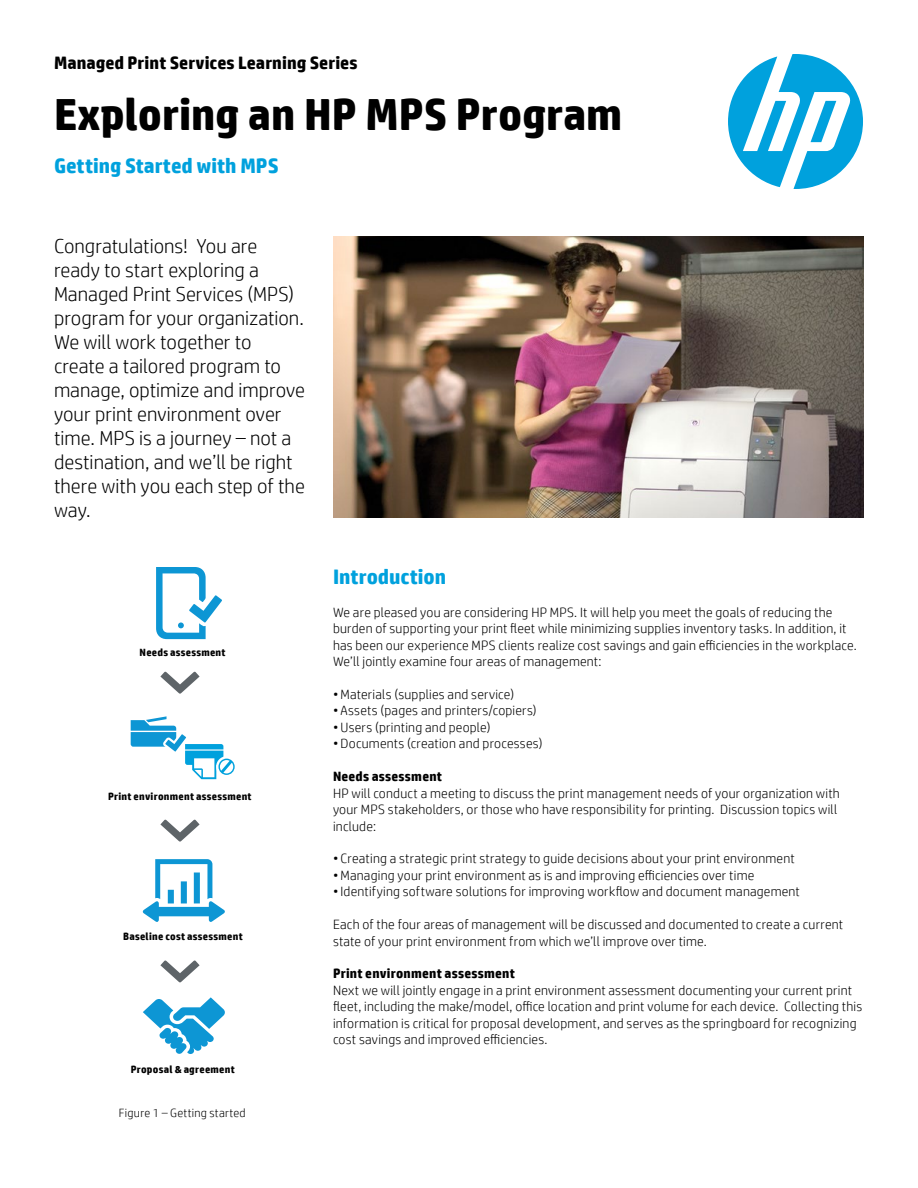
<style>
.page{position:relative;width:918px;height:1188px;background:#fff}
.page>*{position:absolute;margin:0;border:0;box-sizing:border-box;transform-origin:0 0}
.t1{font:700 45px "HP Simplified";color:#000}
.t2{font:700 21px "HP Simplified";color:#00a1dd}
.t3{font:300 20.25px/24px "HP Simplified";color:#000}
.t4{font:700 18px "HP Simplified";letter-spacing:.005em;color:#000}
.t5{font:300 13.5px/16.5px "HP Simplified";letter-spacing:.015em;color:#000}
.t6{font:700 13.5px "HP Simplified";letter-spacing:.015em;color:#000}
.t7{font:300 12px "HP Simplified";letter-spacing:.02em;color:#000}
.t8{font:700 10.5px "HP Simplified";letter-spacing:.025em;color:#000}
</style>
<div class="page">
<img style="left:333px;top:236px;width:530px;height:282px">
<svg style="left:728px;top:54px;width:135px;height:135px"></svg>
<svg style="left:156px;top:567px;width:66px;height:72px"></svg>
<svg style="left:131px;top:716px;width:104px;height:63px"></svg>
<svg style="left:142px;top:859px;width:83px;height:63px"></svg>
<svg style="left:143px;top:997px;width:82px;height:57px"></svg>
<svg style="left:160px;top:671px;width:40px;height:23px"></svg>
<svg style="left:160px;top:819px;width:40px;height:23px"></svg>
<svg style="left:160px;top:960px;width:40px;height:22px"></svg>
<h3 class="t4" style="left:54px;top:52px;width:305px">Managed Print Services Learning Series</h3>
<h1 class="t1" style="left:54px;top:88px;width:570px">Exploring an HP MPS Program</h1>
<h2 class="t2" style="left:54px;top:153px;width:226px">Getting Started with MPS</h2>
<p class="t3" style="left:54px;top:233px;width:253px">Congratulations! You are ready to start exploring a<br>Managed Print Services (MPS) program for your organization.<br>We will work together to create a tailored program to manage, optimize and improve your print environment over time. MPS is a journey – not a destination, and we’ll be right there with you each step of the way.</p>
<p class="t8" style="left:140px;top:646px;width:88px">Needs assessment</p>
<p class="t8" style="left:108px;top:790px;width:145px">Print environment assessment</p>
<p class="t8" style="left:123px;top:931px;width:121px">Baseline cost assessment</p>
<p class="t8" style="left:131px;top:1063px;width:106px">Proposal &amp; agreement</p>
<p class="t7" style="left:119px;top:1106px;width:128px">Figure 1 – Getting started</p>
<h2 class="t2" style="left:333px;top:564px;width:115px">Introduction</h2>
<p class="t5" style="left:333px;top:604px;width:525px">We are pleased you are considering HP MPS. It will help you meet the goals of reducing the burden of supporting your print fleet while minimizing supplies inventory tasks. In addition, it has been our experience MPS clients realize cost savings and gain efficiencies in the workplace.<br>We’ll jointly examine four areas of management:</p>
<p class="t5" style="left:333px;top:686px;width:183px">•Materials (supplies and service)</p>
<p class="t5" style="left:333px;top:702px;width:205px">• Assets (pages and printers/copiers)</p>
<p class="t5" style="left:333px;top:719px;width:159px">• Users (printing and people)</p>
<p class="t5" style="left:333px;top:735px;width:211px">• Documents (creation and processes)</p>
<p class="t6" style="left:333px;top:769px;width:111px">Needs assessment</p>
<p class="t5" style="left:333px;top:785px;width:508px">HP will conduct a meeting to discuss the print management needs of your organization with your MPS stakeholders, or those who have responsibility for printing. Discussion topics will include:</p>
<p class="t5" style="left:333px;top:850px;width:463px">• Creating a strategic print strategy to guide decisions about your print environment</p>
<p class="t5" style="left:333px;top:867px;width:423px">•Managing your print environment as is and improving efficiencies over time</p>
<p class="t5" style="left:333px;top:883px;width:469px">•Identifying software solutions for improving workflow and document management</p>
<p class="t5" style="left:333px;top:916px;width:512px">Each of the four areas of management will be discussed and documented to create a current state of your print environment from which we’ll improve over time.</p>
<p class="t6" style="left:333px;top:966px;width:183px">Print environment assessment</p>
<p class="t5" style="left:333px;top:982px;width:531px">Next we will jointly engage in a print environment assessment documenting your current print fleet, including the make/model, office location and print volume for each device. Collecting this information is critical for proposal development, and serves as the springboard for recognizing cost savings and improved efficiencies.</p>
</div>
